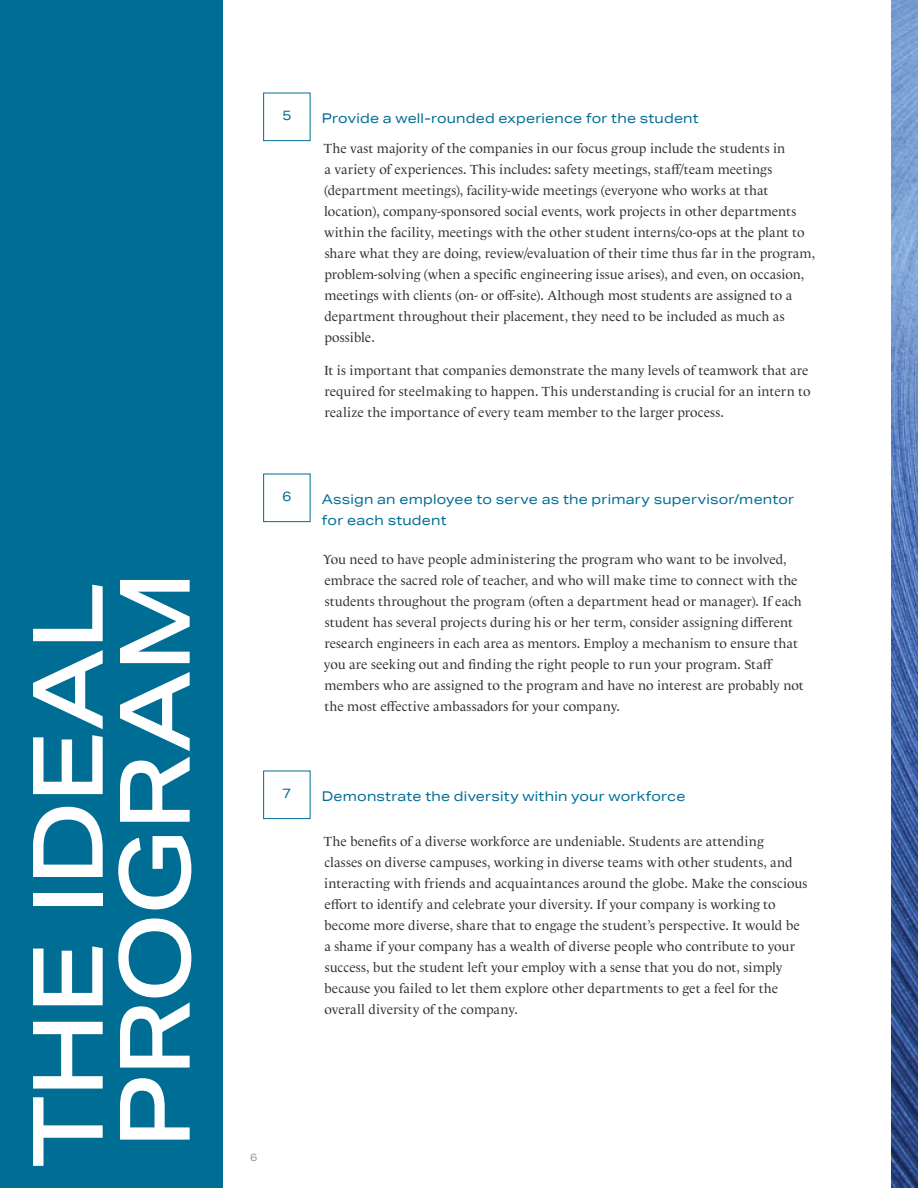
<style>
.page{position:relative;width:918px;height:1188px;background:#fff}
.page>*{position:absolute;margin:0;border:0;box-sizing:border-box;transform-origin:0 0}
.t1{font:500 97.5px/87px "Aktiv Grotesk Ex";letter-spacing:-.015em;color:#fff}
.t2{font:13.5px/21px "Le Monde Livre Cla Std";letter-spacing:.005em;color:#333132}
.t3{font:13.5px/21px "Aktiv Grotesk Ex";letter-spacing:.015em;color:#006d94}
.t4{font:10.5px "Aktiv Grotesk Ex";color:#919396}
</style>
<div class="page">
<div style="left:263px;top:93px;width:47px;height:48px;border:1px solid #006d94"></div>
<div style="left:263px;top:474px;width:47px;height:48px;border:1px solid #006d94"></div>
<div style="left:263px;top:771px;width:47px;height:48px;border:1px solid #006d94"></div>
<div style="left:0;top:0;width:223px;height:1188px;background:#006d94"></div>
<img style="left:891px;top:0;width:27px;height:1188px">
<h1 class="t1" style="left:23px;top:1167px;width:598px;rotate:-90deg">THE IDEAL<br>PROGRAM</h1>
<p class="t3" style="left:282px;top:105px;width:11px">5</p>
<p class="t3" style="left:322px;top:108px;width:378px">Provide a well-rounded experience for the student</p>
<p class="t2" style="left:324px;top:138px;width:493px">The vast majority of the companies in our focus group include the students in<br>a variety of experiences. This includes: safety meetings, staff/team meetings (department meetings), facility-wide meetings (everyone who works at that location), company-sponsored social events, work projects in other departments within the facility, meetings with the other student interns/co-ops at the plant to share what they are doing, review/evaluation of their time thus far in the program, problem-solving (when a specific engineering issue arises), and even, on occasion, meetings with clients (on- or off-site). Although most students are assigned to a department throughout their placement, they need to be included as much as possible.</p>
<p class="t2" style="left:324px;top:360px;width:488px">It is important that companies demonstrate the many levels of teamwork that are required for steelmaking to happen. This understanding is crucial for an intern to realize the importance of every team member to the larger process.</p>
<p class="t3" style="left:282px;top:486px;width:11px">6</p>
<p class="t3" style="left:322px;top:489px;width:474px">Assign an employee to serve as the primary supervisor/mentor for each student</p>
<p class="t2" style="left:323px;top:549px;width:482px">You need to have people administering the program who want to be involved, embrace the sacred role of teacher, and who will make time to connect with the students throughout the program (often a department head or manager). If each student has several projects during his or her term, consider assigning different research engineers in each area as mentors. Employ a mechanism to ensure that you are seeking out and finding the right people to run your program. Staff members who are assigned to the program and have no interest are probably not the most effective ambassadors for your company.</p>
<p class="t3" style="left:282px;top:783px;width:11px">7</p>
<p class="t3" style="left:322px;top:786px;width:365px">Demonstrate the diversity within your workforce</p>
<p class="t2" style="left:324px;top:831px;width:485px">The benefits of a diverse workforce are undeniable. Students are attending<br>classes on diverse campuses, working in diverse teams with other students, and interacting with friends and acquaintances around the globe. Make the conscious effort to identify and celebrate your diversity. If your company is working to become more diverse, share that to engage the student’s perspective. It would be a shame if your company has a wealth of diverse people who contribute to your success, but the student left your employ with a sense that you do not, simply because you failed to let them explore other departments to get a feel for the overall diversity of the company.</p>
<p class="t4" style="left:250px;top:1151px;width:9px">6</p>
</div>
